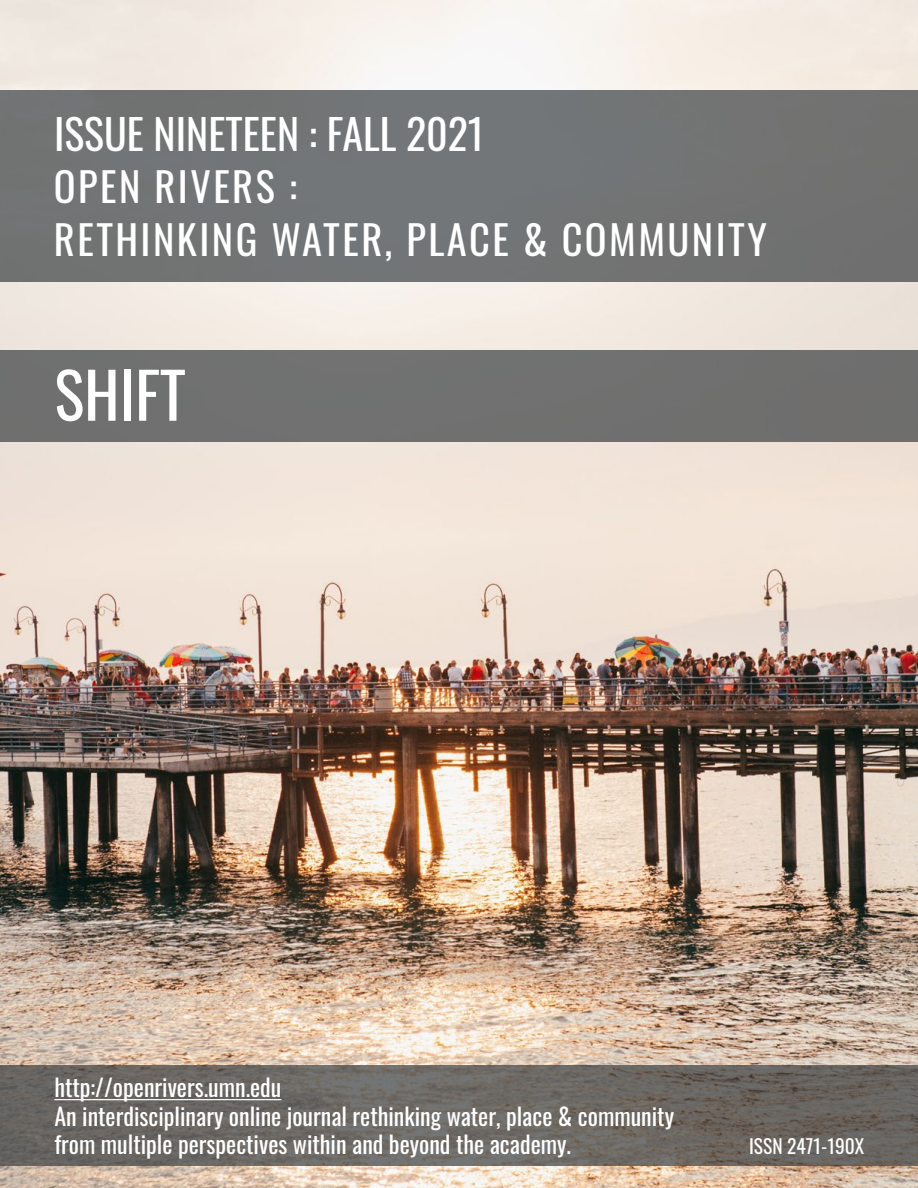
<style>
.page{position:relative;width:918px;height:1188px;background:#fff}
.page>*{position:absolute;margin:0;border:0;box-sizing:border-box;transform-origin:0 0}
.t1{font:63px "Oswald";color:#fff}
.t2{font:42px "Oswald";color:#fff}
.t3{font:40.5px/52.5px "Oswald";letter-spacing:.06em;color:#fff}
.t4{font:24px/28.5px "Oswald";color:#fff}
.t5{font:19.5px "Oswald";color:#fff}
</style>
<div class="page">
<img style="left:0;top:0;width:918px;height:1188px">
<div style="left:0;top:90px;width:918px;height:191px;background:#727474"></div>
<svg style="left:0;top:1065px;width:918px;height:101px;background:#6a6662"></svg>
<div style="left:0;top:350px;width:918px;height:92px;background:#70706f"></div>
<hr style="left:54px;top:1099px;width:227px;height:1px;background:#fff">
<h2 class="t2" style="left:54px;top:96px;width:432px">ISSUE NINETEEN : FALL 2021</h2>
<h3 class="t3" style="left:54px;top:156px;width:714px">OPEN RIVERS :<br>RETHINKING WATER, PLACE &amp; COMMUNITY</h3>
<h1 class="t1" style="left:54px;top:339px;width:133px">SHIFT</h1>
<p class="t4" style="left:54px;top:1071px;width:621px">http://openrivers.umn.edu<br>An interdisciplinary online journal rethinking water, place &amp; community from multiple perspectives within and beyond the academy.</p>
<p class="t5" style="left:749px;top:1129px;width:117px">ISSN 2471-190X</p>
</div>
